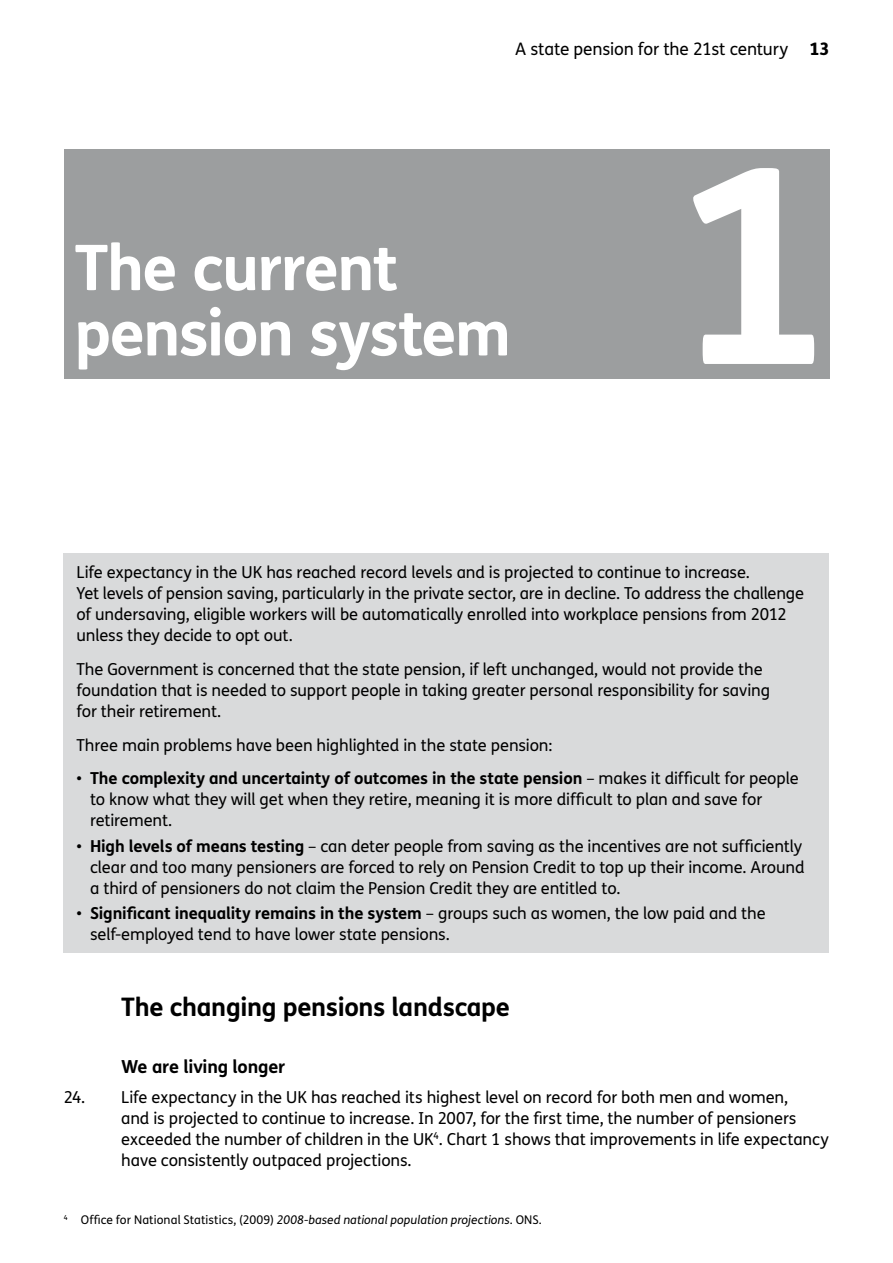
<style>
.page{position:relative;width:893px;height:1263px;background:#fff}
.page>*{position:absolute;margin:0;border:0;box-sizing:border-box;transform-origin:0 0}
.t1{font:700 272.1px "FS Me";color:#fff}
.t2{font:700 63px/65.2px "FS Me";letter-spacing:-.025em;color:#fff}
.t3{font:700 25.5px "FS Me";letter-spacing:-.015em;color:#000}
.t4{font:700 18px "FS Me";letter-spacing:-.01em;color:#000}
.t5{font:17.25px "FS Me";letter-spacing:-.01em;color:#000}
.Body_text{font:16.5px/21px "FS Me";letter-spacing:-.01em;color:#000}
.box_bullet{font:16.5px/21px "FS Me";letter-spacing:-.01em;color:#000}
.t6{font:12px "FS Me";letter-spacing:.01em;color:#000}
.s1{font-weight:800}
.s2{font-weight:700}
.s3{font-style:italic}
</style>
<div class="page">
<div style="left:64px;top:149px;width:766px;height:229px;background:#9c9e9f"></div>
<div style="left:64px;top:553px;width:765px;height:399px;background:#d9dadb"></div>
<p class="t5" style="left:515px;top:38px;width:316px">A state pension for the 21st century <span class="s1">13</span></p>
<p class="t2" style="left:74px;top:232px;width:438px">The current pension system</p>
<p class="t1" style="left:675px;top:57px;width:162px">1</p>
<p class="Body_text" style="left:77px;top:561px;width:729px">Life expectancy in the UK has reached record levels and is projected to continue to increase.<br>Yet levels of pension saving, particularly in the private sector, are in decline. To address the challenge of undersaving, eligible workers will be automatically enrolled into workplace pensions from 2012 unless they decide to opt out.</p>
<p class="Body_text" style="left:77px;top:658px;width:695px">The Government is concerned that the state pension, if left unchanged, would not provide the foundation that is needed to support people in taking greater personal responsibility for saving for their retirement.</p>
<p class="Body_text" style="left:77px;top:734px;width:477px">Three main problems have been highlighted in the state pension:</p>
<p class="box_bullet" style="left:90px;top:768px;width:710px;text-indent:-14px">• <span class="s2">The complexity and uncertainty of outcomes in the state pension</span> – makes it difficult for people to know what they will get when they retire, meaning it is more difficult to plan and save for retirement.</p>
<p class="box_bullet" style="left:90px;top:835px;width:716px;text-indent:-14px">• <span class="s2">High levels of means testing</span> – can deter people from saving as the incentives are not sufficiently clear and too many pensioners are forced to rely on Pension Credit to top up their income. Around a third of pensioners do not claim the Pension Credit they are entitled to.</p>
<p class="box_bullet" style="left:90px;top:902px;width:677px;text-indent:-14px">• <span class="s2">Significant inequality remains in the system</span> – groups such as women, the low paid and the self-employed tend to have lower state pensions.</p>
<p class="t3" style="left:121px;top:987px;width:390px">The changing pensions landscape</p>
<p class="t4" style="left:121px;top:1053px;width:166px">We are living longer</p>
<p class="Body_text" style="left:121px;top:1086px;width:709px;text-indent:-57px">24. Life expectancy in the UK has reached its highest level on record for both men and women,<br>and is projected to continue to increase. In 2007, for the first time, the number of pensioners exceeded the number of children in the UK<sup>4</sup>. Chart 1 shows that improvements in life expectancy have consistently outpaced projections.</p>
<p class="t6" style="left:64px;top:1212px;width:479px"><sup>4</sup> Office for National Statistics, (2009) <span class="s3">2008-based national population projections</span>. ONS.</p>
</div>
